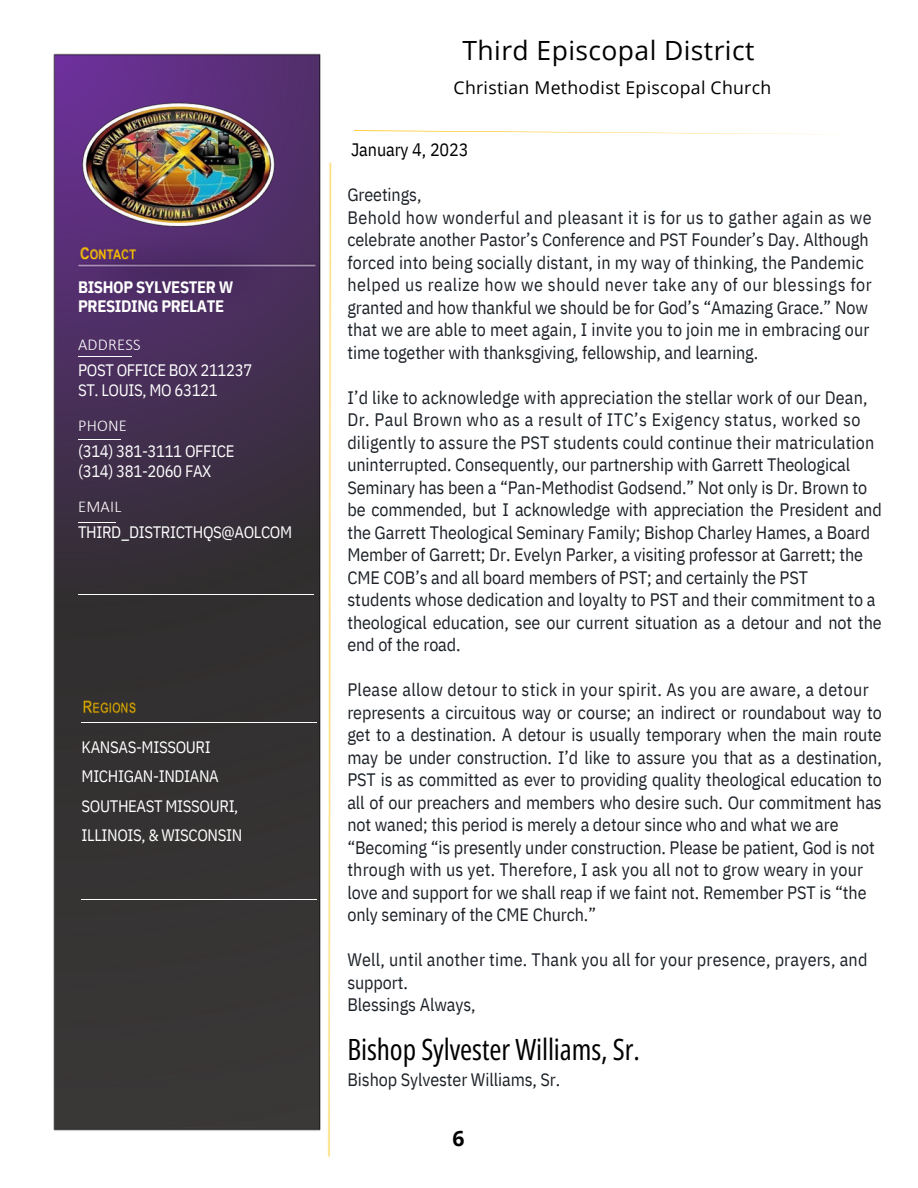
<style>
.page{position:relative;width:918px;height:1188px;background:#fff}
.page>*{position:absolute;margin:0;border:0;box-sizing:border-box;transform-origin:0 0}
.t1{font:29.25px "Open Sans Condensed";letter-spacing:-.005em;color:#000}
.t2{font:26.4px "Open Sans";letter-spacing:.015em;color:#000}
.t3{font:700 21.15px "Open Sans";color:#000}
.t4{font:18px/22.5px "IBM Plex Sans Cond";letter-spacing:-.005em;color:#1d2228}
.t5{font:18px "IBM Plex Sans Cond";letter-spacing:.025em;color:#1d2228}
.t6{font:18px "IBM Plex Sans Cond";letter-spacing:.02em;color:#1d2228}
.t7{font:18px "IBM Plex Sans Cond";letter-spacing:.03em;color:#1d2228}
.t8{font:18px "IBM Plex Sans Cond";letter-spacing:-.005em;color:#000}
.t9{font:17.7px "Open Sans";letter-spacing:.015em;color:#000}
.t10{font:16.5px/29.2px "IBM Plex Sans Cond";letter-spacing:-.02em;color:#fff}
.t11{font:700 16.5px/19.2px "IBM Plex Sans Cond";letter-spacing:-.02em;color:#fff}
.t12{font:300 16.5px "Calibri";letter-spacing:.01em;color:#fff}
</style>
<div class="page">
<img style="left:53px;top:53px;width:279px;height:1104px">
<svg style="left:354px;top:130px;width:448px;height:4px"></svg>
<hr style="left:78px;top:356px;width:54px;height:1px;background:#fff">
<hr style="left:78px;top:439px;width:42px;height:1px;background:#fff">
<hr style="left:78px;top:522px;width:38px;height:1px;background:#fff">
<hr style="left:78px;top:594px;width:235px;height:1px;background:#fff">
<hr style="left:82px;top:722px;width:235px;height:1px;background:#fff">
<hr style="left:82px;top:899px;width:235px;height:1px;background:#fff">
<div style="left:71px;top:606px;width:229px;height:99px;background:#312f2f"></div>
<img style="left:71px;top:696px;width:134px;height:20px">
<div style="left:73px;top:738px;width:230px;height:121px;background:#343232"></div>
<div style="left:71px;top:909px;width:248px;height:111px;background:#373535"></div>
<img style="left:56px;top:103px;width:244px;height:226px">
<p class="t11" style="left:78px;top:277px;width:157px">BISHOP SYLVESTER W<br>PRESIDING PRELATE</p>
<p class="t12" style="left:78px;top:338px;width:64px">ADDRESS</p>
<p class="t10" style="left:78px;top:355px;width:176px">POST OFFICE BOX 211237</p>
<p class="t10" style="left:78px;top:375px;width:141px">ST. LOUIS, MO 63121</p>
<p class="t12" style="left:78px;top:419px;width:50px">PHONE</p>
<p class="t10" style="left:78px;top:436px;width:158px">(314) 381-3111 OFFICE</p>
<p class="t10" style="left:78px;top:456px;width:135px">(314) 381-2060 FAX</p>
<p class="t12" style="left:78px;top:500px;width:45px">EMAIL</p>
<p class="t10" style="left:78px;top:517px;width:216px">THIRD_DISTRICTHQS@AOLCOM</p>
<p class="t10" style="left:82px;top:732px;width:139px">KANSAS-MISSOURI<br>MICHIGAN-INDIANA</p>
<p class="t10" style="left:82px;top:791px;width:162px">SOUTHEAST MISSOURI,<br>ILLINOIS, &amp; WISCONSIN</p>
<p class="t2" style="left:463px;top:32px;width:293px">Third Episcopal District</p>
<p class="t9" style="left:454px;top:75px;width:319px">Christian Methodist Episcopal Church</p>
<p class="t8" style="left:351px;top:138px;width:119px">January 4, 2023</p>
<p class="t4" style="left:347px;top:183px;width:76px">Greetings,</p>
<p class="t5" style="left:347px;top:205px;width:526px">Behold how wonderful and pleasant it is for us to gather again as we</p>
<p class="t4" style="left:347px;top:228px;width:523px">celebrate another Pastor’s Conference and PST Founder’s Day. Although</p>
<p class="t4" style="left:347px;top:251px;width:518px">forced into being socially distant, in my way of thinking, the Pandemic</p>
<p class="t7" style="left:347px;top:273px;width:526px">helped us realize how we should never take any of our blessings for</p>
<p class="t4" style="left:347px;top:296px;width:522px">granted and how thankful we should be for God’s “Amazing Grace.” Now</p>
<p class="t4" style="left:347px;top:318px;width:523px">that we are able to meet again, I invite you to join me in embracing our</p>
<p class="t4" style="left:347px;top:341px;width:412px">time together with thanksgiving, fellowship, and learning.</p>
<p class="t4" style="left:347px;top:386px;width:522px">I’d like to acknowledge with appreciation the stellar work of our Dean,</p>
<p class="t5" style="left:347px;top:408px;width:515px">Dr. Paul Brown who as a result of ITC’s Exigency status, worked so</p>
<p class="t4" style="left:347px;top:431px;width:528px">diligently to assure the PST students could continue their matriculation</p>
<p class="t4" style="left:347px;top:453px;width:504px">uninterrupted. Consequently, our partnership with Garrett Theological</p>
<p class="t4" style="left:347px;top:476px;width:521px">Seminary has been a “Pan-Methodist Godsend.” Not only is Dr. Brown to</p>
<p class="t4" style="left:347px;top:498px;width:536px">be commended, but I acknowledge with appreciation the President and the Garrett Theological Seminary Family; Bishop Charley Hames, a Board</p>
<p class="t4" style="left:347px;top:543px;width:517px">Member of Garrett; Dr. Evelyn Parker, a visiting professor at Garrett; the</p>
<p class="t4" style="left:347px;top:566px;width:462px">CME COB’s and all board members of PST; and certainly the PST</p>
<p class="t4" style="left:347px;top:588px;width:530px">students whose dedication and loyalty to PST and their commitment to a</p>
<p class="t4" style="left:347px;top:611px;width:536px">theological education, see our current situation as a detour and not the end of the road.</p>
<p class="t6" style="left:347px;top:678px;width:523px">Please allow detour to stick in your spirit. As you are aware, a detour</p>
<p class="t4" style="left:347px;top:701px;width:536px;text-align:justify">represents a circuitous way or course; an indirect or roundabout way to get to a destination. A detour is usually temporary when the main route may be under construction. I’d like to assure you that as a destination, PST is as committed as ever to providing quality theological education to all of our preachers and members who desire such. Our commitment has not waned; this period is merely a detour since who and what we are</p>
<p class="t4" style="left:347px;top:836px;width:529px">“Becoming “is presently under construction. Please be patient, God is not</p>
<p class="t4" style="left:347px;top:858px;width:517px">through with us yet. Therefore, I ask you all not to grow weary in your</p>
<p class="t4" style="left:347px;top:881px;width:521px">love and support for we shall reap if we faint not. Remember PST is “the</p>
<p class="t4" style="left:347px;top:903px;width:250px">only seminary of the CME Church.”</p>
<p class="t4" style="left:347px;top:948px;width:522px">Well, until another time. Thank you all for your presence, prayers, and</p>
<p class="t4" style="left:347px;top:971px;width:62px">support.</p>
<p class="t4" style="left:347px;top:993px;width:130px">Blessings Always,</p>
<p class="t1" style="left:347px;top:1029px;width:294px">Bishop Sylvester Williams, Sr.</p>
<p class="t4" style="left:347px;top:1068px;width:214px">Bishop Sylvester Williams, Sr.</p>
<p class="t3" style="left:452px;top:1124px;width:14px">6</p>
</div>
